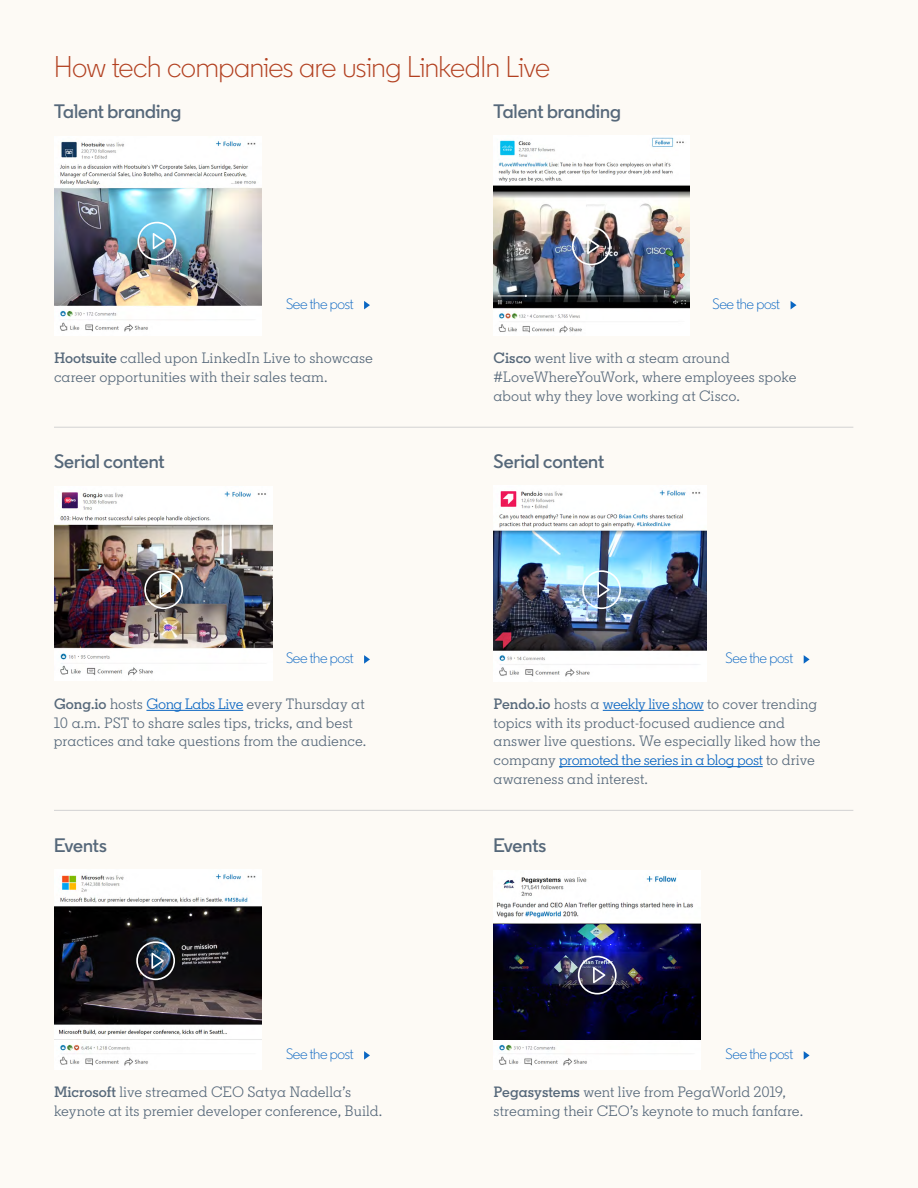
<style>
.page{position:relative;width:918px;height:1188px;background:#fdfaf5}
.page>*{position:absolute;margin:0;border:0;box-sizing:border-box;transform-origin:0 0}
.t1{font:300 30px "Community";letter-spacing:-.015em;color:#b24020}
.t2{font:600 19.5px "Community";color:#56687a}
.t3{font:15px/18.8px "Community Slab";letter-spacing:-.005em;color:#56687a}
.t4{font:300 15px "Community";letter-spacing:-.02em;color:#0a66c2}
.s1{font-weight:600}
.s2{color:#0a66c2}
</style>
<div class="page">
<svg style="left:364px;top:301px;width:6px;height:8px"></svg>
<svg style="left:791px;top:301px;width:6px;height:8px"></svg>
<hr style="left:146px;top:710px;width:97px;height:1px;background:#0a66c2">
<svg style="left:364px;top:655px;width:6px;height:9px"></svg>
<svg style="left:804px;top:655px;width:6px;height:9px"></svg>
<hr style="left:603px;top:710px;width:101px;height:1px;background:#0a66c2">
<hr style="left:559px;top:766px;width:204px;height:1px;background:#0a66c2">
<img style="left:54px;top:491px;width:218px;height:185px">
<svg style="left:144px;top:570px;width:39px;height:39px;background:#7b7672"></svg>
<img style="left:494px;top:490px;width:212px;height:187px">
<svg style="left:582px;top:570px;width:39px;height:39px;background:#97b5c9"></svg>
<img style="left:54px;top:141px;width:207px;height:191px">
<svg style="left:138px;top:222px;width:38px;height:39px"></svg>
<svg style="left:804px;top:1051px;width:6px;height:9px"></svg>
<svg style="left:364px;top:1051px;width:6px;height:9px"></svg>
<img style="left:494px;top:1039px;width:207px;height:27px">
<img style="left:494px;top:876px;width:207px;height:163px">
<svg style="left:578px;top:956px;width:39px;height:39px;background:#525378"></svg>
<img style="left:54px;top:874px;width:207px;height:192px">
<img style="left:136px;top:941px;width:39px;height:39px">
<hr style="left:54px;top:427px;width:799px;height:1px;background:#d2d2d2">
<hr style="left:54px;top:810px;width:799px;height:1px;background:#d2d2d2">
<img style="left:494px;top:137px;width:195px;height:196px">
<svg style="left:572px;top:227px;width:39px;height:38px"></svg>
<h1 class="t1" style="left:54px;top:48px;width:498px">How tech companies are using LinkedIn Live</h1>
<h2 class="t2" style="left:54px;top:99px;width:129px">Talent branding</h2>
<h2 class="t2" style="left:494px;top:99px;width:129px">Talent branding</h2>
<p class="t4" style="left:286px;top:295px;width:69px">See the post</p>
<p class="t4" style="left:713px;top:295px;width:69px">See the post</p>
<p class="t3" style="left:54px;top:349px;width:321px"><span class="s1">Hootsuite</span> called upon LinkedIn Live to showcase career opportunities with their sales team.</p>
<p class="t3" style="left:494px;top:349px;width:304px"><span class="s1">Cisco</span> went live with a steam around #LoveWhereYouWork, where employees spoke about why they love working at Cisco.</p>
<h2 class="t2" style="left:54px;top:450px;width:112px">Serial content</h2>
<h2 class="t2" style="left:494px;top:450px;width:112px">Serial content</h2>
<p class="t4" style="left:286px;top:649px;width:69px">See the post</p>
<p class="t4" style="left:726px;top:649px;width:69px">See the post</p>
<p class="t3" style="left:494px;top:694px;width:329px"><span class="s1">Pendo.io</span> hosts a <span class="s2">weekly live show</span> to cover trending topics with its product-focused audience and answer live questions. We especially liked how the company <span class="s2">promoted the series in a blog post</span> to drive awareness and interest.</p>
<p class="t3" style="left:54px;top:694px;width:314px"><span class="s1">Gong.io</span> hosts <span class="s2">Gong Labs Live</span> every Thursday at<br>10 a.m. PST to share sales tips, tricks, and best practices and take questions from the audience.</p>
<h2 class="t2" style="left:54px;top:833px;width:54px">Events</h2>
<p class="t4" style="left:286px;top:1045px;width:69px">See the post</p>
<p class="t3" style="left:54px;top:1083px;width:330px"><span class="s1">Microsoft</span> live streamed CEO Satya Nadella’s keynote at its premier developer conference, Build.</p>
<h2 class="t2" style="left:494px;top:833px;width:54px">Events</h2>
<p class="t4" style="left:726px;top:1045px;width:69px">See the post</p>
<p class="t3" style="left:494px;top:1083px;width:311px"><span class="s1">Pegasystems</span> went live from PegaWorld 2019, streaming their CEO’s keynote to much fanfare.</p>
</div>
